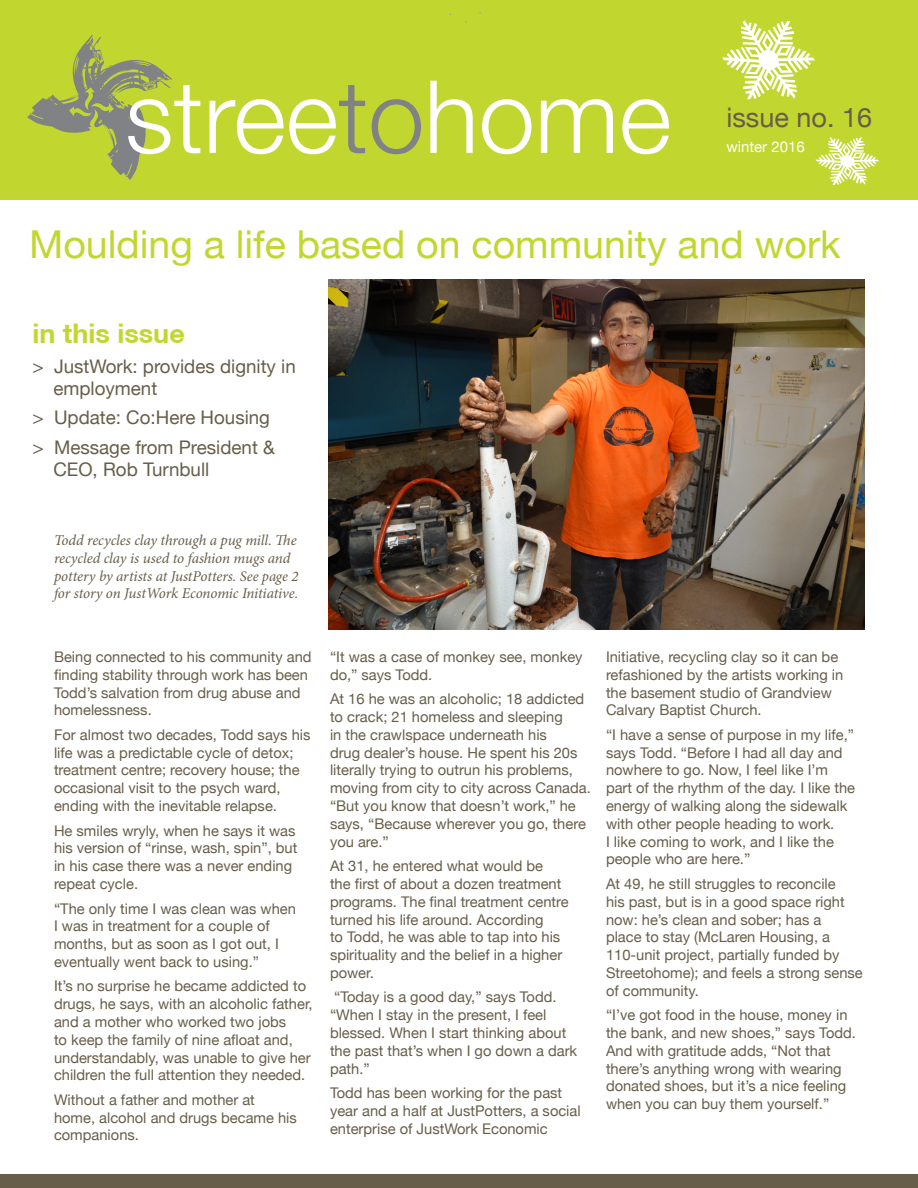
<style>
.page{position:relative;width:918px;height:1188px;background:#fff}
.page>*{position:absolute;margin:0;border:0;box-sizing:border-box;transform-origin:0 0}
.Heading_Green{font:38.4px "Helvetica Neue";color:#c1d72f}
.t1{font:700 27px "Helvetica Neue CE";color:#c1d72f}
.Body_Text{font:27px "Helvetica Neue";color:#685d49}
.Body_Text-2{font:18.75px/22.5px "Helvetica Neue";color:#685d49}
.Heading_Green-2{font:italic 15px/18px "Minion Pro";letter-spacing:-.01em;color:#685d49}
.Body_Text-3{font:15px "Helvetica Neue";color:#fff}
.Heading_Green-3{font:14.7px/17.9px "Helvetica Neue";color:#685d49}
.s1{font-size:14.7px}
</style>
<div class="page">
<div style="left:0;top:0;width:918px;height:200px;background:#c1d72f"></div>
<div style="left:0;top:1174px;width:918px;height:14px;background:#685d49"></div>
<svg style="left:27px;top:35px;width:173px;height:145px"></svg>
<svg style="left:210px;top:85px;width:155px;height:69px"></svg>
<svg style="left:372px;top:99px;width:49px;height:55px"></svg>
<svg style="left:430px;top:81px;width:43px;height:72px"></svg>
<svg style="left:482px;top:99px;width:49px;height:55px"></svg>
<svg style="left:541px;top:99px;width:72px;height:54px"></svg>
<img style="left:329px;top:280px;width:535px;height:350px">
<svg style="left:722px;top:20px;width:93px;height:79px"></svg>
<svg style="left:816px;top:137px;width:63px;height:48px"></svg>
<svg style="left:622px;top:99px;width:47px;height:55px"></svg>
<p class="Body_Text" style="left:726px;top:102px;width:147px">issue no. 16</p>
<p class="Body_Text-3" style="left:726px;top:138px;width:80px">winter 2016</p>
<p class="Heading_Green" style="left:29px;top:222px;width:813px">Moulding a life based on community and work</p>
<p class="t1" style="left:32px;top:317px;width:154px">in this issue</p>
<p class="Body_Text-2" style="left:53px;top:354px;width:244px;text-indent:-21px">&gt; JustWork: provides dignity in employment</p>
<p class="Body_Text-2" style="left:32px;top:406px;width:239px">&gt; Update: Co:Here Housing</p>
<p class="Body_Text-2" style="left:53px;top:435px;width:223px;text-indent:-21px">&gt; Message from President &amp;<br>CEO, Rob Turnbull</p>
<p class="Heading_Green-2" style="left:54px;top:531px;width:246px">Todd recycles clay through a pug mill. The recycled clay is used to fashion mugs and pottery by artists at JustPotters. <span class="s1">See page 2 f</span>or story on JustWork Economic Initiative.</p>
<p class="Heading_Green-3" style="left:54px;top:648px;width:259px">Being connected to his community and finding stability through work has been<br>Todd’s salvation from drug abuse and homelessness.</p>
<p class="Heading_Green-3" style="left:54px;top:726px;width:258px">For almost two decades, Todd says his life was a predictable cycle of detox; treatment centre; recovery house; the occasional visit to the psych ward, ending with the inevitable relapse.</p>
<p class="Heading_Green-3" style="left:54px;top:821px;width:245px">He smiles wryly, when he says it was his version of “rinse, wash, spin”, but in his case there was a never ending repeat cycle.</p>
<p class="Heading_Green-3" style="left:54px;top:899px;width:244px">“The only time I was clean was when<br>I was in treatment for a couple of months, but as soon as I got out, I eventually went back to using.”</p>
<p class="Heading_Green-3" style="left:54px;top:977px;width:260px">It’s no surprise he became addicted to drugs, he says, with an alcoholic father, and a mother who worked two jobs<br>to keep the family of nine afloat and, understandably, was unable to give her children the full attention they needed.</p>
<p class="Heading_Green-3" style="left:54px;top:1091px;width:244px">Without a father and mother at home, alcohol and drugs became his companions.</p>
<p class="Heading_Green-3" style="left:330px;top:648px;width:254px">“It was a case of monkey see, monkey do,” says Todd.</p>
<p class="Heading_Green-3" style="left:330px;top:690px;width:262px">At 16 he was an alcoholic; 18 addicted to crack; 21 homeless and sleeping<br>in the crawlspace underneath his<br>drug dealer’s house. He spent his 20s literally trying to outrun his problems, moving from city to city across Canada. “But you know that doesn’t work,” he says, “Because wherever you go, there you are.”</p>
<p class="Heading_Green-3" style="left:330px;top:857px;width:240px">At 31, he entered what would be<br>the first of about a dozen treatment programs. The final treatment centre turned his life around. According<br>to Todd, he was able to tap into his spirituality and the belief in a higher power.</p>
<p class="Heading_Green-3" style="left:330px;top:988px;width:249px">“Today is a good day,” says Todd. “When I stay in the present, I feel blessed. When I start thinking about the past that’s when I go down a dark path.”</p>
<p class="Heading_Green-3" style="left:330px;top:1084px;width:252px">Todd has been working for the past year and a half at JustPotters, a social enterprise of JustWork Economic</p>
<p class="Heading_Green-3" style="left:606px;top:648px;width:239px">Initiative, recycling clay so it can be refashioned by the artists working in the basement studio of Grandview Calvary Baptist Church.</p>
<p class="Heading_Green-3" style="left:606px;top:726px;width:251px">“I have a sense of purpose in my life,” says Todd. “Before I had all day and nowhere to go. Now, I feel like I’m part of the rhythm of the day. I like the energy of walking along the sidewalk with other people heading to work.<br>I like coming to work, and I like the people who are here.”</p>
<p class="Heading_Green-3" style="left:606px;top:875px;width:258px">At 49, he still struggles to reconcile<br>his past, but is in a good space right now: he’s clean and sober; has a<br>place to stay (McLaren Housing, a<br>110-unit project, partially funded by<br>Streetohome); and feels a strong sense of community.</p>
<p class="Heading_Green-3" style="left:606px;top:1006px;width:251px">“I’ve got food in the house, money in the bank, and new shoes,” says Todd.<br>And with gratitude adds, “Not that there’s anything wrong with wearing donated shoes, but it’s a nice feeling when you can buy them yourself.”</p>
</div>
